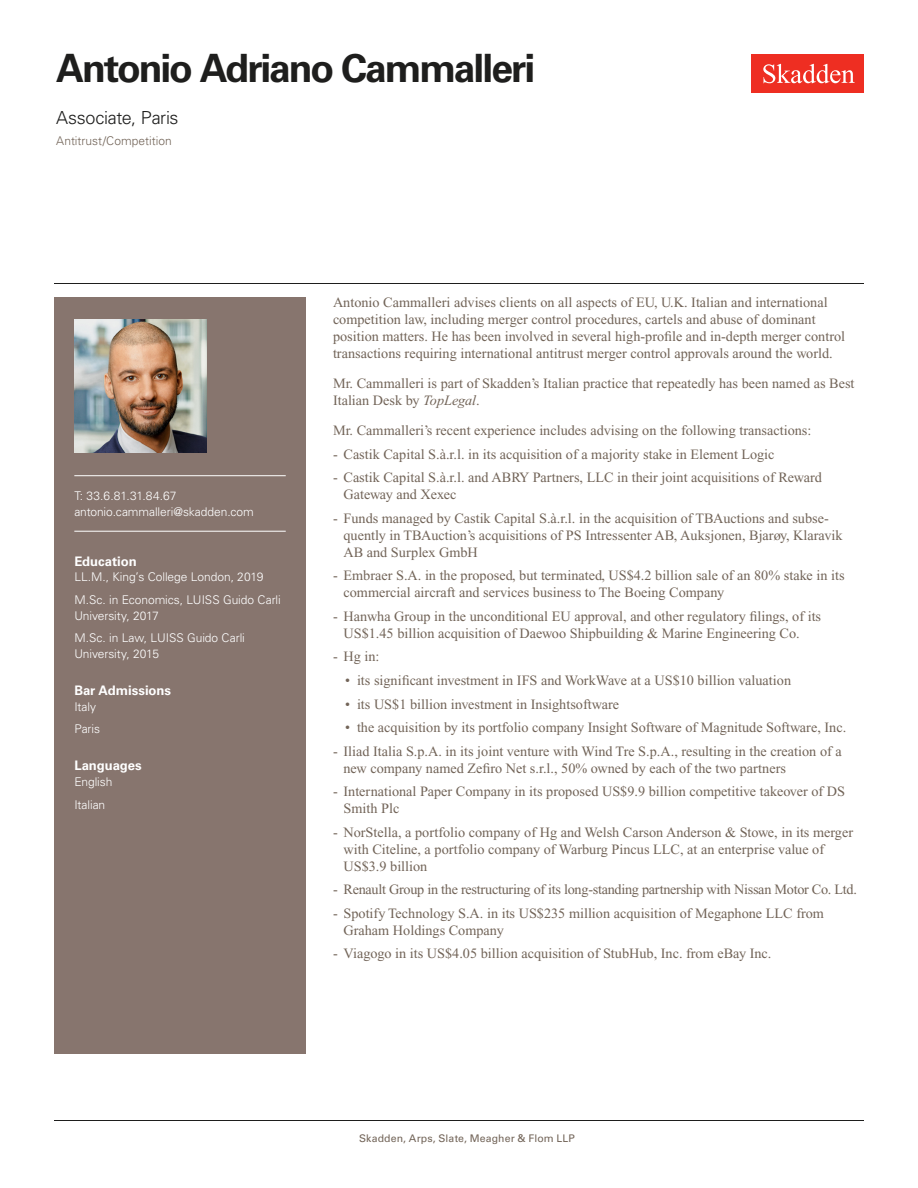
<style>
.page{position:relative;width:918px;height:1188px;background:#fff}
.page>*{position:absolute;margin:0;border:0;box-sizing:border-box;transform-origin:0 0}
.Name{font:700 39px "Univers LT Std";letter-spacing:-.055em;color:#1e1e1d}
.Title_and_Office{font:300 18px "Univers LT Std";letter-spacing:-.015em;color:#1e1e1d}
.Main_Body_Bulleted{font:14.25px/16.8px "Times New Roman PS Std";color:#726458}
.Main_Body{font:14.25px/16.8px "Times New Roman PS Std";color:#726458}
.Main_Body_Bulleted-2{font:14.25px "Times New Roman PS Std";letter-spacing:-.02em;color:#726458}
.Bar_Admission_Education{font:700 13.2px "Univers LT Std";letter-spacing:-.005em;color:#fff}
.Sidebar_text{font:300 12px/15.8px "Univers LT Std";letter-spacing:-.005em;color:#fff}
.Email{font:300 12px "Univers LT Std";letter-spacing:-.005em;color:#fff}
.Practice{font:300 12px "Univers LT Std";color:#726458}
.Phone_Number{font:300 12px "Univers LT Std";letter-spacing:.01em;color:#fff}
.Folio{font:10.5px "Univers LT Std";letter-spacing:.01em;color:#726458}
.s1{font-style:italic}
.s2{font-weight:700;color:#fff}
</style>
<div class="page">
<div style="left:752px;top:54px;width:112px;height:39px;background:#ee2e22"></div>
<svg style="left:763px;top:64px;width:92px;height:19px"></svg>
<div style="left:54px;top:297px;width:252px;height:756px;background:#87756e"></div>
<hr style="left:74px;top:475px;width:212px;height:1px;background:#fff">
<hr style="left:74px;top:531px;width:212px;height:1px;background:#fff">
<img style="left:74px;top:320px;width:132px;height:132px">
<hr style="left:54px;top:1120px;width:810px;height:1px;background:#1e1e1d">
<hr style="left:54px;top:283px;width:810px;height:1px;background:#1e1e1d">
<h1 class="Name" style="left:56px;top:46px;width:481px">Antonio Adriano Cammalleri</h1>
<h2 class="Title_and_Office" style="left:56px;top:107px;width:124px">Associate, Paris</h2>
<h3 class="Practice" style="left:56px;top:134px;width:117px">Antitrust/Competition</h3>
<p class="Phone_Number" style="left:74px;top:489px;width:104px">T: 33.6.81.31.84.67</p>
<p class="Email" style="left:74px;top:504px;width:181px">antonio.cammalleri@skadden.com</p>
<p class="Bar_Admission_Education" style="left:74px;top:553px;width:64px">Education</p>
<p class="Sidebar_text" style="left:74px;top:569px;width:191px">LL.M., King’s College London, 2019</p>
<p class="Sidebar_text" style="left:74px;top:592px;width:208px">M.Sc. in Economics, LUISS Guido Carli<br>University, 2017</p>
<p class="Sidebar_text" style="left:74px;top:630px;width:172px">M.Sc. in Law, LUISS Guido Carli<br>University, 2015</p>
<p class="Bar_Admission_Education" style="left:74px;top:683px;width:98px">Bar Admissions</p>
<p class="Sidebar_text" style="left:74px;top:699px;width:23px">Italy</p>
<p class="Sidebar_text" style="left:74px;top:721px;width:27px">Paris</p>
<p class="Bar_Admission_Education" style="left:74px;top:758px;width:69px">Languages</p>
<p class="Sidebar_text" style="left:74px;top:774px;width:40px">English</p>
<p class="Sidebar_text" style="left:74px;top:797px;width:32px">Italian</p>
<p class="Main_Body" style="left:333px;top:294px;width:514px">Antonio Cammalleri advises clients on all aspects of EU, U.K. Italian and international competition law, including merger control procedures, cartels and abuse of dominant position matters. He has been involved in several high-profile and in-depth merger control transactions requiring international antitrust merger control approvals around the world.</p>
<p class="Main_Body" style="left:333px;top:375px;width:523px">Mr. Cammalleri is part of Skadden’s Italian practice that repeatedly has been named as Best<br>Italian Desk by <span class="s1">TopLegal</span>.</p>
<p class="Main_Body" style="left:333px;top:422px;width:480px">Mr. Cammalleri’s recent experience includes advising on the following transactions:</p>
<p class="Main_Body_Bulleted" style="left:333px;top:446px;width:443px">- Castik Capital S.à.r.l. in its acquisition of a majority stake in Element Logic</p>
<p class="Main_Body_Bulleted" style="left:344px;top:469px;width:480px;text-indent:-10px">- Castik Capital S.à.r.l. and ABRY Partners, LLC in their joint acquisitions of Reward<br>Gateway and Xexec</p>
<p class="Main_Body_Bulleted" style="left:344px;top:510px;width:501px;text-indent:-10px">- Funds managed by Castik Capital S.à.r.l. in the acquisition of TBAuctions and subse&shy;quently in TBAuction’s acquisitions of PS Intressenter AB, Auksjonen, Bjarøy, Klaravik<br>AB and Surplex GmbH</p>
<p class="Main_Body_Bulleted" style="left:344px;top:567px;width:503px;text-indent:-10px">- Embraer S.A. in the proposed, but terminated, US$4.2 billion sale of an 80% stake in its commercial aircraft and services business to The Boeing Company</p>
<p class="Main_Body_Bulleted" style="left:344px;top:608px;width:479px;text-indent:-10px">- Hanwha Group in the unconditional EU approval, and other regulatory filings, of its<br>US$1.45 billion acquisition of Daewoo Shipbuilding &amp; Marine Engineering Co.</p>
<p class="Main_Body_Bulleted" style="left:333px;top:648px;width:48px">- Hg in:</p>
<p class="Main_Body" style="left:345px;top:672px;width:448px">• its significant investment in IFS and WorkWave at a US$10 billion valuation</p>
<p class="Main_Body" style="left:345px;top:695px;width:276px">• its US$1 billion investment in Insightsoftware</p>
<p class="Main_Body" style="left:345px;top:719px;width:503px">• the acquisition by its portfolio company Insight Software of Magnitude Software, Inc.</p>
<p class="Main_Body_Bulleted" style="left:344px;top:743px;width:500px;text-indent:-10px">- Iliad Italia S.p.A. in its joint venture with Wind Tre S.p.A., resulting in the creation of a new company named Zefiro Net s.r.l., 50% owned by each of the two partners</p>
<p class="Main_Body_Bulleted" style="left:344px;top:783px;width:503px;text-indent:-10px">- International Paper Company in its proposed US$9.9 billion competitive takeover of DS<br>Smith Plc</p>
<p class="Main_Body_Bulleted" style="left:344px;top:824px;width:511px;text-indent:-10px">- NorStella, a portfolio company of Hg and Welsh Carson Anderson &amp; Stowe, in its merger with Citeline, a portfolio company of Warburg Pincus LLC, at an enterprise value of<br>US$3.9 billion</p>
<p class="Main_Body_Bulleted-2" style="left:333px;top:882px;width:526px">- Renault Group in the restructuring of its long-standing partnership with Nissan Motor Co. Ltd.</p>
<p class="Main_Body_Bulleted" style="left:344px;top:905px;width:482px;text-indent:-10px">- Spotify Technology S.A. in its US$235 million acquisition of Megaphone LLC from<br>Graham Holdings Company</p>
<p class="Main_Body_Bulleted" style="left:333px;top:945px;width:440px">- Viagogo in its US$4.05 billion acquisition of StubHub, Inc. from eBay Inc.</p>
<p class="Folio" style="left:343px;top:1132px;width:233px"><span class="s2">1</span> Skadden, Arps, Slate, Meagher &amp; Flom LLP</p>
</div>
